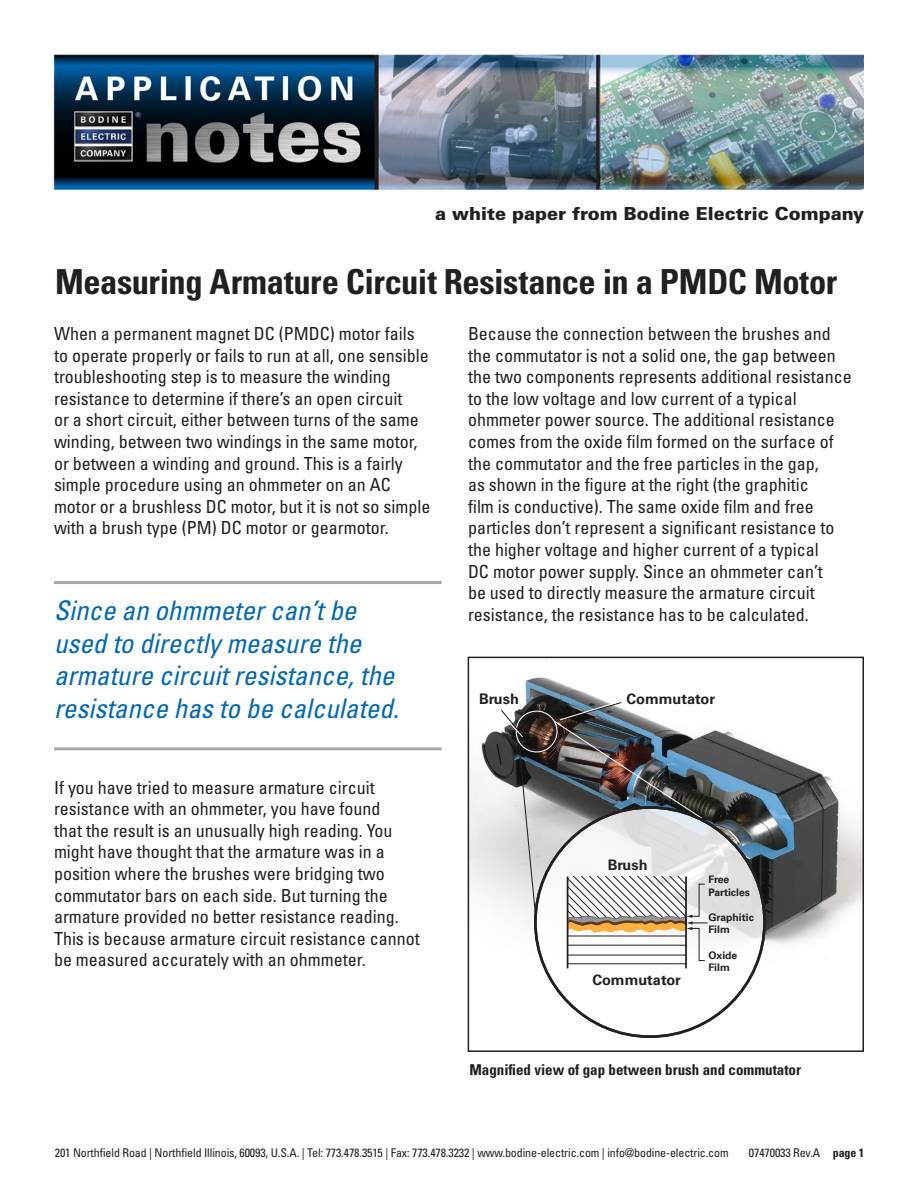
<style>
.page{position:relative;width:918px;height:1188px;background:#fff}
.page>*{position:absolute;margin:0;border:0;box-sizing:border-box;transform-origin:0 0}
.t1{font:700 condensed 34.5px "Univers";letter-spacing:-.01em;color:#231f20}
.t2{font:italic condensed 27px/32.4px "Univers";color:#0168b3}
.t3{font:condensed 18px/21.6px "Univers";color:#231f20}
.t4{font:900 18px "Univers";color:#231f20}
.t5{font:700 condensed 15px "Univers";color:#231f20}
.t6{font:700 14.55px "Univers";color:#231f20}
.t7{font:condensed 12px "Univers";letter-spacing:-.01em;color:#231f20}
.t8{font:700 10.35px/12.5px "Univers";color:#231f20}
.s1{font-weight:700}
</style>
<div class="page">
<img style="left:53px;top:53px;width:811px;height:138px">
<img style="left:471px;top:677px;width:390px;height:308px">
<svg style="left:535px;top:807px;width:230px;height:230px"></svg>
<hr style="left:568px;top:963px;width:118px;height:1px;background:#231f20">
<hr style="left:567px;top:877px;width:1px;height:91px;background:#231f20">
<hr style="left:685px;top:877px;width:2px;height:91px;background:#231f20">
<svg style="left:568px;top:871px;width:140px;height:90px"></svg>
<div style="left:517px;top:711px;width:40px;height:41px;border:3px solid #231f20;border-radius:50%"></div>
<div style="left:516px;top:711px;width:42px;height:41px;border:1px solid #fff;border-radius:50%"></div>
<svg style="left:495px;top:707px;width:41px;height:206px"></svg>
<img style="left:553px;top:700px;width:150px;height:120px">
<div style="left:468px;top:657px;width:396px;height:395px;border:2px solid #231f20"></div>
<hr style="left:54px;top:581px;width:388px;height:3px;background:#a8a9ad">
<hr style="left:54px;top:747px;width:388px;height:3px;background:#a8a9ad">
<p class="t4" style="left:435px;top:202px;width:430px">a white paper from Bodine Electric Company</p>
<h1 class="t1" style="left:55px;top:261px;width:784px">Measuring Armature Circuit Resistance in a PMDC Motor</h1>
<p class="t3" style="left:54px;top:323px;width:378px">When a permanent magnet DC (PMDC) motor fails to operate properly or fails to run at all, one sensible troubleshooting step is to measure the winding resistance to determine if there’s an open circuit<br>or a short circuit, either between turns of the same winding, between two windings in the same motor, or between a winding and ground. This is a fairly simple procedure using an ohmmeter on an AC motor or a brushless DC motor, but it is not so simple with a brush type (PM) DC motor or gearmotor.</p>
<h2 class="t2" style="left:54px;top:594px;width:346px">Since an ohmmeter can’t be used to directly measure the armature circuit resistance, the resistance has to be calculated.</h2>
<p class="t3" style="left:54px;top:776px;width:367px">If you have tried to measure armature circuit resistance with an ohmmeter, you have found<br>that the result is an unusually high reading. You might have thought that the armature was in a position where the brushes were bridging two commutator bars on each side. But turning the armature provided no better resistance reading.<br>This is because armature circuit resistance cannot be measured accurately with an ohmmeter.</p>
<p class="t3" style="left:468px;top:323px;width:385px">Because the connection between the brushes and the commutator is not a solid one, the gap between the two components represents additional resistance to the low voltage and low current of a typical ohmmeter power source. The additional resistance comes from the oxide film formed on the surface of the commutator and the free particles in the gap,<br>as shown in the figure at the right (the graphitic<br>film is conductive). The same oxide film and free particles don’t represent a significant resistance to the higher voltage and higher current of a typical<br>DC motor power supply. Since an ohmmeter can’t<br>be used to directly measure the armature circuit resistance, the resistance has to be calculated.</p>
<p class="t6" style="left:479px;top:690px;width:41px">Brush</p>
<p class="t6" style="left:626px;top:691px;width:90px">Commutator</p>
<p class="t6" style="left:608px;top:856px;width:41px">Brush</p>
<p class="t6" style="left:592px;top:971px;width:90px">Commutator</p>
<p class="t8" style="left:709px;top:874px;width:43px">Free<br>Particles</p>
<p class="t8" style="left:709px;top:911px;width:47px">Graphitic<br>Film</p>
<p class="t8" style="left:709px;top:949px;width:30px">Oxide<br>Film</p>
<p class="t5" style="left:470px;top:1060px;width:333px">Magnified view of gap between brush and commutator</p>
<p class="t7" style="left:55px;top:1145px;width:675px">201 Northfield Road | Northfield Illinois, 60093, U.S.A. | Tel: 773.478.3515 | Fax: 773.478.3232 | www.bodine-electric.com | info@bodine-electric.com</p>
<p class="t7" style="left:749px;top:1145px;width:117px">07470033 Rev.A <span class="s1">page 1</span></p>
</div>
